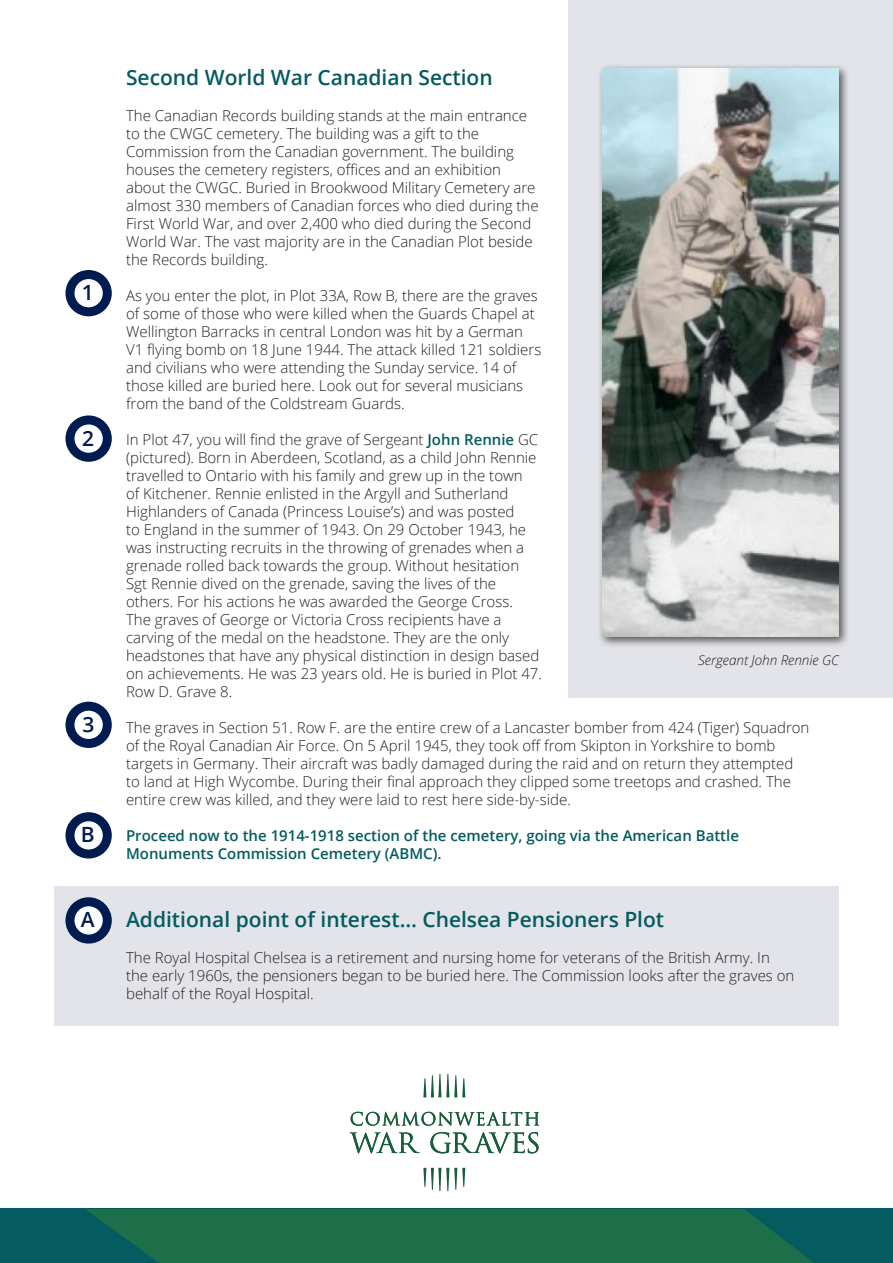
<style>
.page{position:relative;width:893px;height:1263px;background:#fff}
.page>*{position:absolute;margin:0;border:0;box-sizing:border-box;transform-origin:0 0}
.t1{font:600 21px "Open Sans";color:#045b60}
.t2{font:600 21px "Open Sans";color:#001b50}
.t3{font:300 15px/18px "Open Sans";color:#231f20}
.t4{font:600 15px/18px "Open Sans";color:#045b60}
.t5{font:italic 300 13.5px "Open Sans";color:#231f20}
.s1{font-weight:600;color:#045b60}
</style>
<div class="page">
<div style="left:54px;top:886px;width:785px;height:139px;background:#e2e4e9"></div>
<div style="left:0;top:1209px;width:893px;height:54px;background:#045b60"></div>
<svg style="left:86px;top:1209px;width:728px;height:54px;background:#196d4a"></svg>
<svg style="left:350px;top:1074px;width:189px;height:117px"></svg>
<div style="left:568px;top:0;width:325px;height:697px;background:#e2e4e9"></div>
<div style="left:597px;top:63px;width:253px;height:585px;background:#231f20;opacity:.75"></div>
<img style="left:602px;top:68px;width:237px;height:569px">
<svg style="left:70px;top:275px;width:37px;height:37px"></svg>
<div style="left:65px;top:270px;width:47px;height:46px;border:9px solid #001b50;border-radius:50%"></div>
<svg style="left:70px;top:420px;width:37px;height:37px"></svg>
<div style="left:65px;top:415px;width:47px;height:47px;border:9px solid #001b50;border-radius:50%"></div>
<svg style="left:70px;top:706px;width:37px;height:37px"></svg>
<div style="left:65px;top:702px;width:47px;height:46px;border:9px solid #001b50;border-radius:50%"></div>
<svg style="left:70px;top:902px;width:37px;height:37px"></svg>
<div style="left:65px;top:897px;width:47px;height:46px;border:9px solid #001b50;border-radius:50%"></div>
<svg style="left:70px;top:817px;width:37px;height:37px"></svg>
<div style="left:65px;top:812px;width:47px;height:46px;border:9px solid #001b50;border-radius:50%"></div>
<h1 class="t2" style="left:82px;top:278px;width:13px">1</h1>
<h1 class="t2" style="left:82px;top:424px;width:13px">2</h1>
<h1 class="t2" style="left:82px;top:710px;width:13px">3</h1>
<h1 class="t2" style="left:81px;top:820px;width:15px">B</h1>
<h1 class="t2" style="left:81px;top:905px;width:15px">A</h1>
<h1 class="t1" style="left:126px;top:63px;width:368px">Second World War Canadian Section</h1>
<p class="t3" style="left:126px;top:106px;width:414px">The Canadian Records building stands at the main entrance to the CWGC cemetery. The building was a gift to the Commission from the Canadian government. The building houses the cemetery registers, offices and an exhibition about the CWGC. Buried in Brookwood Military Cemetery are almost 330 members of Canadian forces who died during the First World War, and over 2,400 who died during the Second World War. The vast majority are in the Canadian Plot beside the Records building.</p>
<p class="t3" style="left:126px;top:286px;width:417px">As you enter the plot, in Plot 33A, Row B, there are the graves of some of those who were killed when the Guards Chapel at Wellington Barracks in central London was hit by a German V1 flying bomb on 18 June 1944. The attack killed 121 soldiers and civilians who were attending the Sunday service. 14 of those killed are buried here. Look out for several musicians from the band of the Coldstream Guards.</p>
<p class="t3" style="left:126px;top:430px;width:418px">In Plot 47, you will find the grave of Sergeant <span class="s1">John Rennie</span> GC (pictured). Born in Aberdeen, Scotland, as a child John Rennie travelled to Ontario with his family and grew up in the town<br>of Kitchener. Rennie enlisted in the Argyll and Sutherland Highlanders of Canada (Princess Louise’s) and was posted<br>to England in the summer of 1943. On 29 October 1943, he was instructing recruits in the throwing of grenades when a grenade rolled back towards the group. Without hesitation Sgt Rennie dived on the grenade, saving the lives of the others. For his actions he was awarded the George Cross.<br>The graves of George or Victoria Cross recipients have a carving of the medal on the headstone. They are the only headstones that have any physical distinction in design based on achievements. He was 23 years old. He is buried in Plot 47.<br>Row D. Grave 8.</p>
<p class="t3" style="left:126px;top:718px;width:685px">The graves in Section 51. Row F. are the entire crew of a Lancaster bomber from 424 (Tiger) Squadron of the Royal Canadian Air Force. On 5 April 1945, they took off from Skipton in Yorkshire to bomb targets in Germany. Their aircraft was badly damaged during the raid and on return they attempted to land at High Wycombe. During their final approach they clipped some treetops and crashed. The entire crew was killed, and they were laid to rest here side-by-side.</p>
<p class="t4" style="left:126px;top:826px;width:614px">Proceed now to the 1914-1918 section of the cemetery, going via the American Battle<br>Monuments Commission Cemetery (ABMC).</p>
<p class="t5" style="left:698px;top:651px;width:142px">Sergeant John Rennie GC</p>
<h1 class="t1" style="left:126px;top:905px;width:540px">Additional point of interest… Chelsea Pensioners Plot</h1>
<p class="t3" style="left:126px;top:949px;width:670px">The Royal Hospital Chelsea is a retirement and nursing home for veterans of the British Army. In the early 1960s, the pensioners began to be buried here. The Commission looks after the graves on behalf of the Royal Hospital.</p>
</div>
